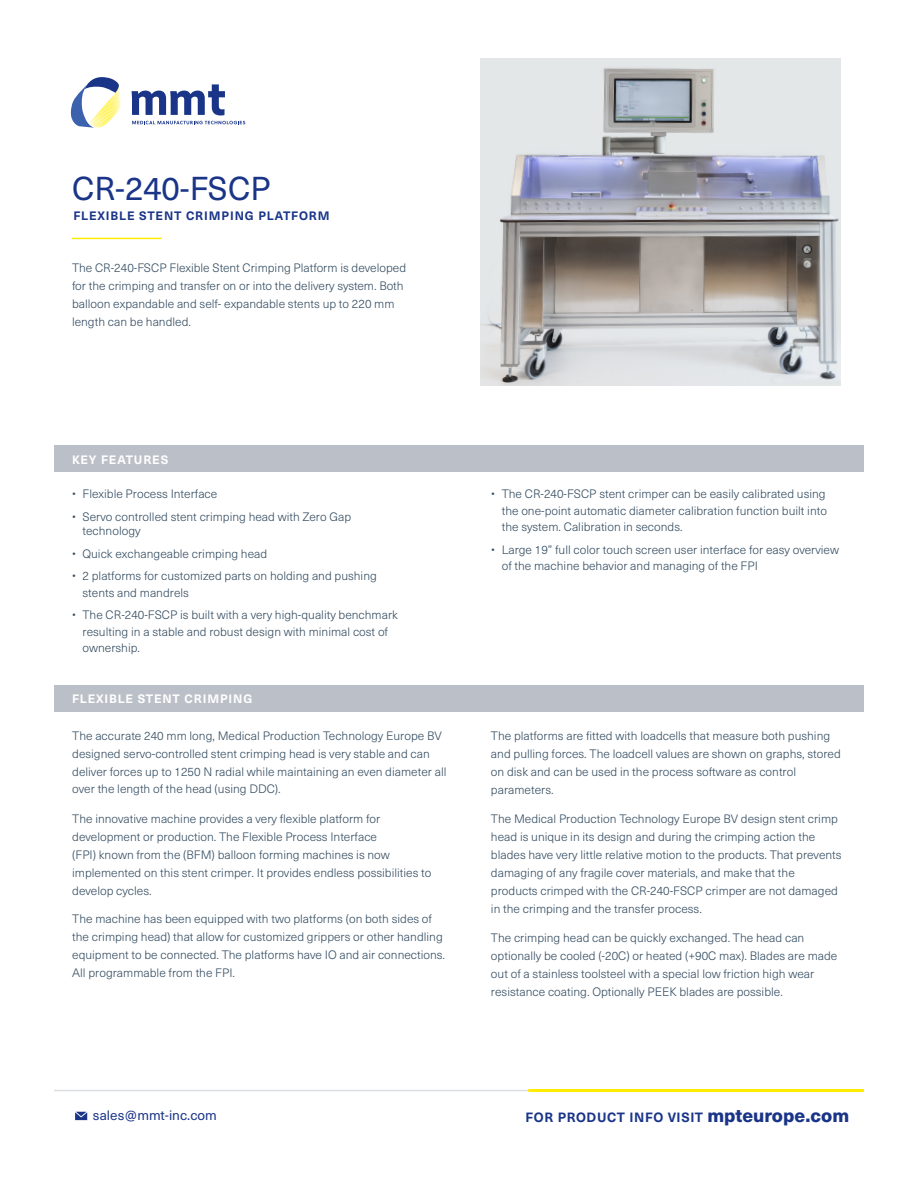
<style>
.page{position:relative;width:918px;height:1188px;background:#fff}
.page>*{position:absolute;margin:0;border:0;box-sizing:border-box;transform-origin:0 0}
.t1{font:32.55px "Neue Haas Unica W1 G";color:#1a3588}
.t2{font:13.5px "Neue Haas Unica W1 G";color:#1a3588}
.t3{font:700 13.2px "Neue Haas Unica W1 G";letter-spacing:.05em;color:#1a3588}
.t4{font:300 12px/18px "Neue Haas Unica W1 G";color:#364e62}
.Section_Header{font:700 12px "Neue Haas Unica W1 G";letter-spacing:.075em;color:#fff}
.t5{font:700 12px "Neue Haas Unica W1 G";letter-spacing:.075em;color:#1a3588}
.s1{font-weight:800;font-size:18.45px}
</style>
<div class="page">
<div style="left:54px;top:446px;width:810px;height:26px;background:#bbbfc7"></div>
<div style="left:54px;top:685px;width:810px;height:27px;background:#bbbfc7"></div>
<svg style="left:75px;top:1112px;width:12px;height:8px"></svg>
<hr style="left:54px;top:1090px;width:810px;height:1px;background:#bbbfc7">
<hr style="left:528px;top:1089px;width:336px;height:3px;background:#ffed01">
<svg style="left:71px;top:77px;width:50px;height:51px"></svg>
<svg style="left:132px;top:121px;width:113px;height:3px"></svg>
<svg style="left:132px;top:84px;width:93px;height:31px"></svg>
<hr style="left:72px;top:238px;width:90px;height:1px;background:#ffed01">
<img style="left:480px;top:58px;width:360px;height:327px">
<p class="t1" style="left:72px;top:165px;width:200px">CR-240-FSCP</p>
<p class="t5" style="left:73px;top:206px;width:258px">FLEXIBLE STENT CRIMPING PLATFORM</p>
<p class="t4" style="left:72px;top:259px;width:336px">The CR-240-FSCP Flexible Stent Crimping Platform is developed for the crimping and transfer on or into the delivery system. Both balloon expandable and self- expandable stents up to 220 mm length can be handled.</p>
<p class="Section_Header" style="left:72px;top:450px;width:98px">KEY FEATURES</p>
<p class="t4" style="left:72px;top:484px;width:147px">• Flexible Process Interface</p>
<p class="t4" style="left:83px;top:509px;width:270px;line-height:14.4px;text-indent:-10px">• Servo controlled stent crimping head with Zero Gap technology</p>
<p class="t4" style="left:72px;top:544px;width:197px">• Quick exchangeable crimping head</p>
<p class="t4" style="left:83px;top:567px;width:296px;line-height:16.5px;text-indent:-10px">• 2 platforms for customized parts on holding and pushing stents and mandrels</p>
<p class="t4" style="left:83px;top:606px;width:317px;line-height:16.5px;text-indent:-10px">• The CR-240-FSCP is built with a very high-quality benchmark resulting in a stable and robust design with minimal cost of ownership.</p>
<p class="Section_Header" style="left:72px;top:690px;width:182px">FLEXIBLE STENT CRIMPING</p>
<p class="t4" style="left:72px;top:726px;width:376px">The accurate 240 mm long, Medical Production Technology Europe BV designed servo-controlled stent crimping head is very stable and can deliver forces up to 1250 N radial while maintaining an even diameter all over the length of the head (using DDC).</p>
<p class="t4" style="left:72px;top:809px;width:361px">The innovative machine provides a very flexible platform for development or production. The Flexible Process Interface<br>(FPI) known from the (BFM) balloon forming machines is now implemented on this stent crimper. It provides endless possibilities to develop cycles.</p>
<p class="t4" style="left:72px;top:909px;width:374px">The machine has been equipped with two platforms (on both sides of the crimping head) that allow for customized grippers or other handling equipment to be connected. The platforms have IO and air connections.<br>All programmable from the FPI.</p>
<p class="t2" style="left:93px;top:1105px;width:126px">sales@mmt-inc.com</p>
<p class="t4" style="left:502px;top:485px;width:327px;line-height:16.4px;text-align:justify;text-indent:-10px">• The CR-240-FSCP stent crimper can be easily calibrated using the one-point automatic diameter calibration function built into the system. Calibration in seconds.</p>
<p class="t4" style="left:502px;top:541px;width:339px;line-height:16.5px;text-indent:-10px">• Large 19” full color touch screen user interface for easy overview of the machine behavior and managing of the FPI</p>
<p class="t4" style="left:491px;top:726px;width:351px">The platforms are fitted with loadcells that measure both pushing and pulling forces. The loadcell values are shown on graphs, stored on disk and can be used in the process software as control parameters.</p>
<p class="t4" style="left:491px;top:809px;width:352px">The Medical Production Technology Europe BV design stent crimp head is unique in its design and during the crimping action the blades have very little relative motion to the products. That prevents damaging of any fragile cover materials, and make that the products crimped with the CR-240-FSCP crimper are not damaged in the crimping and the transfer process.</p>
<p class="t4" style="left:491px;top:928px;width:348px">The crimping head can be quickly exchanged. The head can optionally be cooled (-20C) or heated (+90C max). Blades are made out of a stainless toolsteel with a special low friction high wear resistance coating. Optionally PEEK blades are possible.</p>
<p class="t3" style="left:526px;top:1107px;width:325px">FOR PRODUCT INFO VISIT <span class="s1">mpteurope.com</span></p>
</div>
